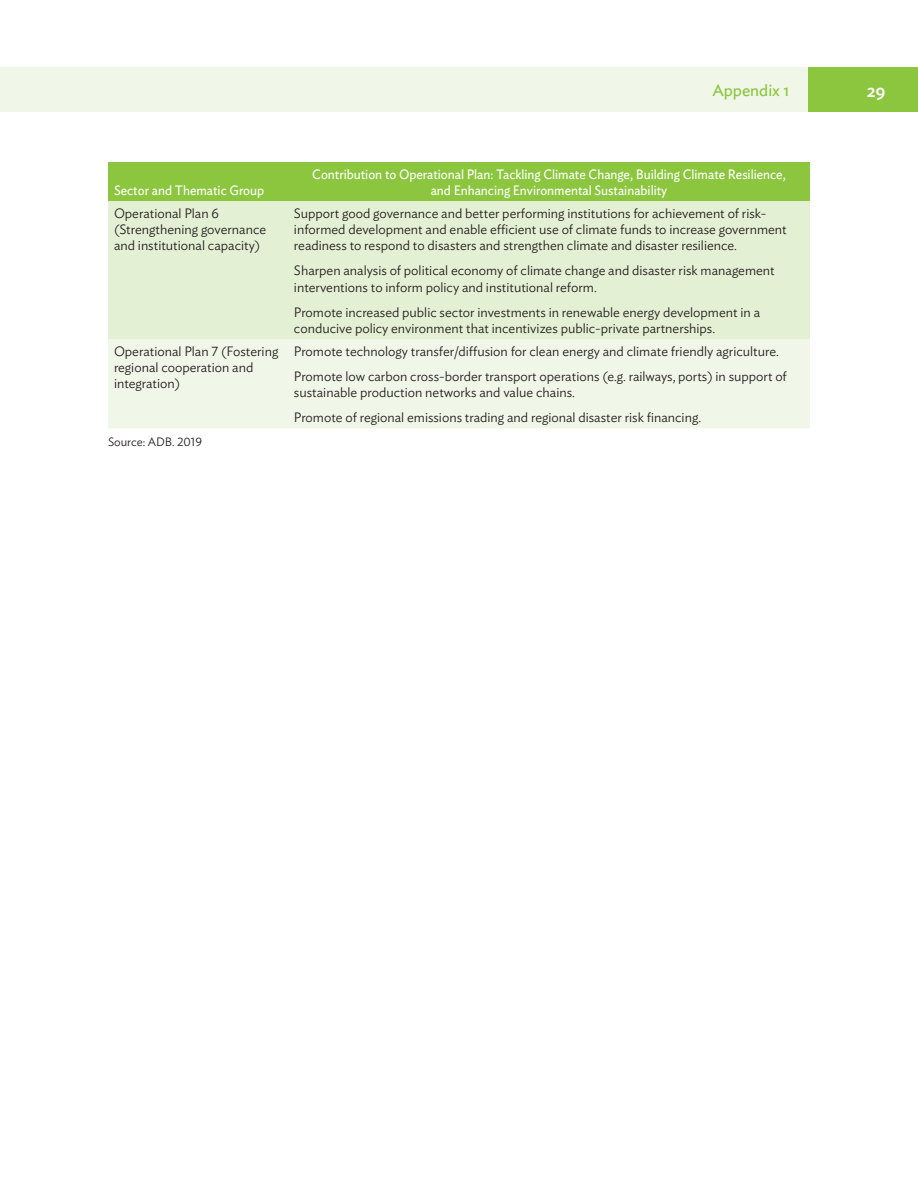
<style>
.page{position:relative;width:918px;height:1188px;background:#fff}
.page>*{position:absolute;margin:0;border:0;box-sizing:border-box;transform-origin:0 0}
.t1{font:500 18px "Ideal Sans";color:#fff}
.t2{font:16.5px "Ideal Sans";color:#8bc63e}
.t3{font:300 13.5px/16.2px "Ideal Sans";color:#231f20}
.t4{font:13.5px/16.2px "Ideal Sans";color:#fff;text-align:center;scale:.95 1}
.t5{font:300 12px "Ideal Sans";color:#231f20}
</style>
<div class="page">
<div style="left:807px;top:67px;width:111px;height:45px;background:#8bc63e"></div>
<div style="left:0;top:67px;width:807px;height:45px;background:#f1f7e8"></div>
<div style="left:108px;top:162px;width:702px;height:39px;background:#8bc63e"></div>
<div style="left:108px;top:201px;width:702px;height:138px;background:#e4f0d4"></div>
<div style="left:108px;top:339px;width:702px;height:89px;background:#f1f7e8"></div>
<p class="t4" style="left:114px;top:181px;width:160px">Sector and Thematic Group</p>
<p class="t2" style="left:712px;top:78px;width:79px">Appendix 1</p>
<h1 class="t1" style="left:867px;top:77px;width:20px">29</h1>
<p class="t4" style="left:312px;top:165px;width:500px">Contribution to Operational Plan: Tackling Climate Change, Building Climate Resilience, and Enhancing Environmental Sustainability</p>
<p class="t3" style="left:114px;top:204px;width:154px">Operational Plan 6 (Strengthening governance and institutional capacity)</p>
<p class="t3" style="left:294px;top:204px;width:494px">Support good governance and better performing institutions for achievement of risk&shy;informed development and enable efficient use of climate funds to increase government readiness to respond to disasters and strengthen climate and disaster resilience.</p>
<p class="t3" style="left:294px;top:261px;width:482px">Sharpen analysis of political economy of climate change and disaster risk management interventions to inform policy and institutional reform.</p>
<p class="t3" style="left:294px;top:303px;width:468px">Promote increased public sector investments in renewable energy development in a conducive policy environment that incentivizes public-private partnerships.</p>
<p class="t3" style="left:114px;top:342px;width:166px">Operational Plan 7 (Fostering regional cooperation and integration)</p>
<p class="t3" style="left:294px;top:337px;width:494px;line-height:25.2px">Promote technology transfer/diffusion for clean energy and climate friendly agriculture.<br>Promote low carbon cross-border transport operations (e.g. railways, ports) in support of</p>
<p class="t3" style="left:294px;top:379px;width:409px;line-height:25.2px">sustainable production networks and value chains.<br>Promote of regional emissions trading and regional disaster risk financing.</p>
<p class="t5" style="left:108px;top:432px;width:96px">Source: ADB. 2019</p>
</div>
